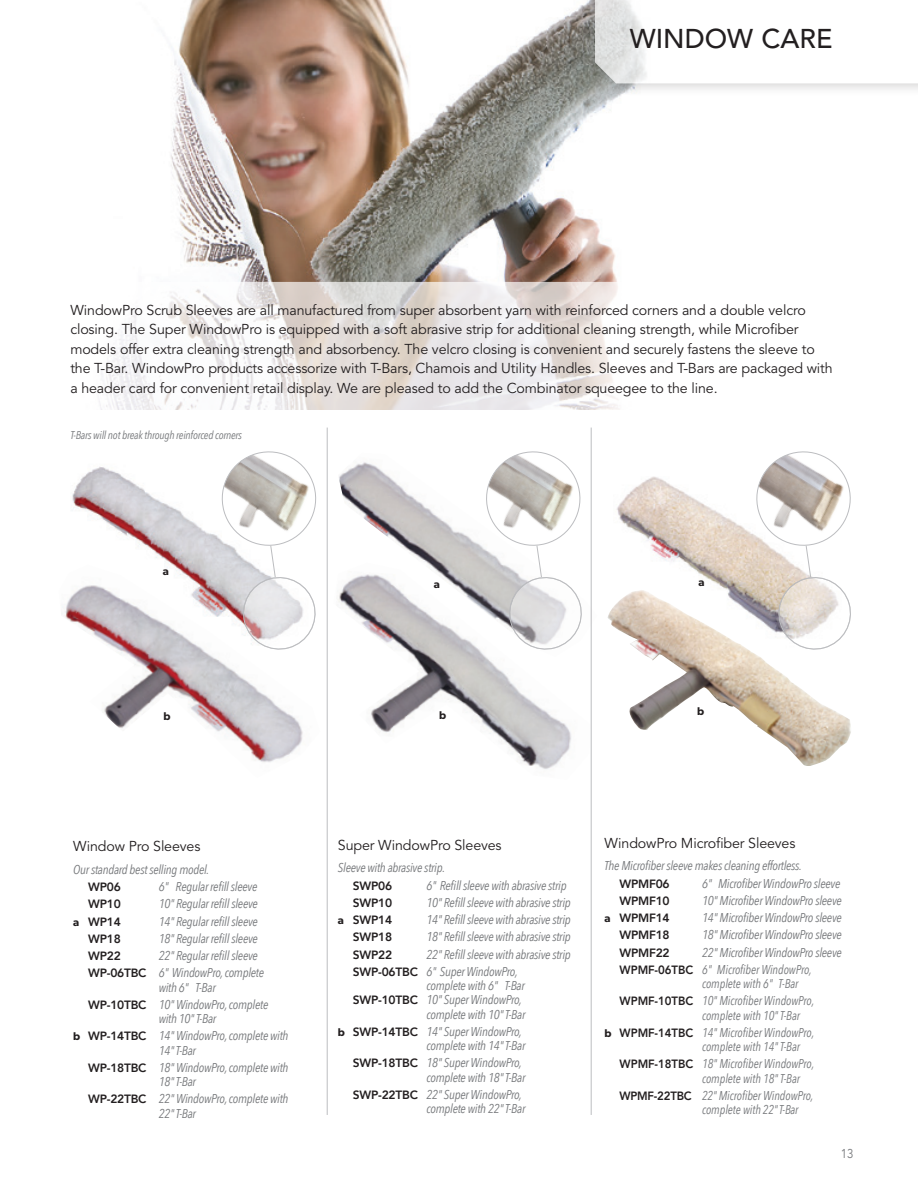
<style>
.page{position:relative;width:918px;height:1188px;background:#fff}
.page>*{position:absolute;margin:0;border:0;box-sizing:border-box;transform-origin:0 0}
.page_heading{font:500 27px "Avenir";color:#231f20}
.product_overview{font:14.25px/19.5px "Avenir";letter-spacing:-.01em;color:#231f20}
.product_name{font:14.25px "Avenir";letter-spacing:-.01em;color:#231f20}
.body_text_letter_ind{font:italic 12.75px/14.2px "Avenir Next Condensed";letter-spacing:-.02em;color:#76787b}
.body_text_letter_ind-2{font:italic 12.75px/14.2px "Avenir Next Condensed";letter-spacing:-.02em;color:#76787b;scale:.95 1}
.product_description{font:italic 12.75px "Avenir Next Condensed";letter-spacing:-.02em;color:#76787b}
.t1{font:12.75px "Avenir";color:#76787b;scale:.9 1}
.body_text_letter_ind-3{font:800 12px "Avenir";letter-spacing:-.02em;color:#231f20}
.product_description-2{font:italic 11.25px "Avenir Next Condensed";letter-spacing:-.02em;color:#76787b}
.t2{font:600 11.25px "Gibson";color:#231f20}
.s1{font-family:"Gibson";font-weight:600;font-size:11.25px}
.s2{font-family:"Avenir";font-weight:800;font-style:normal;font-size:12px;color:#231f20}
.s3{font-family:"Gibson";font-weight:600;font-style:normal;font-size:11.25px;color:#231f20}
</style>
<div class="page">
<img style="left:72px;top:467px;width:145px;height:96px">
<svg style="left:170px;top:563px;width:157px;height:219px"></svg>
<img style="left:62px;top:565px;width:258px;height:213px">
<img style="left:371px;top:657px;width:200px;height:113px">
<img style="left:338px;top:453px;width:253px;height:204px">
<img style="left:616px;top:477px;width:136px;height:113px">
<img style="left:608px;top:590px;width:243px;height:176px">
<svg style="left:217px;top:451px;width:104px;height:202px"></svg>
<svg style="left:481px;top:451px;width:104px;height:202px"></svg>
<svg style="left:752px;top:451px;width:99px;height:202px"></svg>
<img style="left:170px;top:0;width:450px;height:282px">
<svg style="left:99px;top:282px;width:519px;height:128px"></svg>
<div style="left:585px;top:0;width:333px;height:96px;background:#231f20;opacity:.3"></div>
<svg style="left:595px;top:0;width:323px;height:83px"></svg>
<hr style="left:327px;top:428px;width:1px;height:687px;background:#bcbdc0">
<hr style="left:591px;top:428px;width:1px;height:687px;background:#bcbdc0">
<p class="page_heading" style="left:630px;top:23px;width:204px">WINDOW CARE</p>
<p class="product_overview" style="left:70px;top:300px;width:764px">WindowPro Scrub Sleeves are all manufactured from super absorbent yarn with reinforced corners and a double velcro closing. The Super WindowPro is equipped with a soft abrasive strip for additional cleaning strength, while Microfiber models offer extra cleaning strength and absorbency. The velcro closing is convenient and securely fastens the sleeve to the T-Bar. WindowPro products accessorize with T-Bars, Chamois and Utility Handles. Sleeves and T-Bars are packaged with a header card for convenient retail display. We are pleased to add the Combinator squeegee to the line.</p>
<p class="product_description-2" style="left:70px;top:428px;width:173px">T-Bars will not break through reinforced corners</p>
<p class="t2" style="left:163px;top:565px;width:8px">a</p>
<p class="t2" style="left:164px;top:710px;width:9px">b</p>
<p class="product_name" style="left:73px;top:838px;width:129px">Window Pro Sleeves</p>
<p class="product_description" style="left:73px;top:862px;width:138px">Our standard best selling model.</p>
<p class="body_text_letter_ind-3" style="left:88px;top:876px;width:34px">WP06</p>
<p class="body_text_letter_ind" style="left:159px;top:879px;width:100px">6" Regular refill sleeve</p>
<p class="body_text_letter_ind-3" style="left:88px;top:893px;width:34px">WP10</p>
<p class="body_text_letter_ind" style="left:159px;top:897px;width:101px">10" Regular refill sleeve</p>
<p class="body_text_letter_ind-3" style="left:73px;top:910px;width:49px"><span class="s1">a</span> WP14</p>
<p class="body_text_letter_ind" style="left:159px;top:914px;width:101px">14" Regular refill sleeve</p>
<p class="body_text_letter_ind-3" style="left:88px;top:928px;width:34px">WP18</p>
<p class="body_text_letter_ind" style="left:159px;top:931px;width:101px">18" Regular refill sleeve</p>
<p class="body_text_letter_ind-3" style="left:88px;top:945px;width:34px">WP22</p>
<p class="body_text_letter_ind" style="left:159px;top:948px;width:101px">22" Regular refill sleeve</p>
<p class="body_text_letter_ind" style="left:159px;top:966px;width:107px;text-indent:-70px"><span class="s2">WP-06TBC</span> 6" WindowPro, complete with 6" T-Bar</p>
<p class="body_text_letter_ind" style="left:159px;top:997px;width:111px;text-indent:-70px"><span class="s2">WP-10TBC</span> 10" WindowPro, complete with 10" T-Bar</p>
<p class="body_text_letter_ind" style="left:73px;top:1029px;width:217px;text-align:center"><span class="s3">b</span> <span class="s2">WP-14TBC</span> 14" WindowPro, complete with<br>14" T-Bar</p>
<p class="body_text_letter_ind" style="left:159px;top:1060px;width:131px;text-indent:-70px"><span class="s2">WP-18TBC</span> 18" WindowPro, complete with<br>18" T-Bar</p>
<p class="body_text_letter_ind" style="left:159px;top:1092px;width:131px;text-indent:-70px"><span class="s2">WP-22TBC</span> 22" WindowPro, complete with<br>22" T-Bar</p>
<p class="t2" style="left:434px;top:577px;width:8px">a</p>
<p class="t2" style="left:699px;top:575px;width:8px">a</p>
<p class="t2" style="left:439px;top:708px;width:9px">b</p>
<p class="t2" style="left:697px;top:705px;width:9px">b</p>
<p class="product_name" style="left:338px;top:837px;width:165px">Super WindowPro Sleeves</p>
<p class="product_description" style="left:338px;top:860px;width:109px">Sleeve with abrasive strip.</p>
<p class="body_text_letter_ind-3" style="left:353px;top:874px;width:41px">SWP06</p>
<p class="body_text_letter_ind" style="left:426px;top:878px;width:142px">6" Refill sleeve with abrasive strip</p>
<p class="body_text_letter_ind-3" style="left:353px;top:892px;width:41px">SWP10</p>
<p class="body_text_letter_ind" style="left:426px;top:895px;width:146px">10" Refill sleeve with abrasive strip</p>
<p class="body_text_letter_ind-3" style="left:338px;top:909px;width:56px"><span class="s1">a</span> SWP14</p>
<p class="body_text_letter_ind" style="left:426px;top:912px;width:146px">14" Refill sleeve with abrasive strip</p>
<p class="body_text_letter_ind-3" style="left:353px;top:926px;width:41px">SWP18</p>
<p class="body_text_letter_ind" style="left:426px;top:930px;width:146px">18" Refill sleeve with abrasive strip</p>
<p class="body_text_letter_ind-3" style="left:353px;top:943px;width:41px">SWP22</p>
<p class="body_text_letter_ind" style="left:426px;top:947px;width:146px">22" Refill sleeve with abrasive strip</p>
<p class="body_text_letter_ind" style="left:353px;top:964px;width:166px"><span class="s2">SWP-06TBC</span> 6" Super WindowPro,</p>
<p class="body_text_letter_ind" style="left:426px;top:978px;width:100px">complete with 6" T-Bar</p>
<p class="body_text_letter_ind" style="left:353px;top:993px;width:171px"><span class="s2">SWP-10TBC</span> 10" Super WindowPro,</p>
<p class="body_text_letter_ind" style="left:426px;top:1007px;width:100px">complete with 10" T-Bar</p>
<p class="body_text_letter_ind" style="left:338px;top:1024px;width:189px;text-align:right"><span class="s3">b</span> <span class="s2">SWP-14TBC</span> 14" Super WindowPro, complete with 14" T-Bar</p>
<p class="body_text_letter_ind" style="left:353px;top:1056px;width:174px;text-align:right"><span class="s2">SWP-18TBC</span> 18" Super WindowPro, complete with 18" T-Bar</p>
<p class="body_text_letter_ind" style="left:353px;top:1087px;width:174px;text-align:right"><span class="s2">SWP-22TBC</span> 22" Super WindowPro, complete with 22" T-Bar</p>
<p class="product_name" style="left:605px;top:835px;width:192px">WindowPro Microfiber Sleeves</p>
<p class="product_description" style="left:605px;top:858px;width:199px">The Microfiber sleeve makes cleaning effortless.</p>
<p class="body_text_letter_ind-3" style="left:620px;top:872px;width:52px">WPMF06</p>
<p class="body_text_letter_ind" style="left:702px;top:876px;width:140px">6" Microfiber WindowPro sleeve</p>
<p class="body_text_letter_ind-3" style="left:620px;top:890px;width:52px">WPMF10</p>
<p class="body_text_letter_ind" style="left:702px;top:893px;width:141px">10" Microfiber WindowPro sleeve</p>
<p class="body_text_letter_ind-3" style="left:605px;top:907px;width:67px"><span class="s1">a</span> WPMF14</p>
<p class="body_text_letter_ind" style="left:702px;top:911px;width:141px">14" Microfiber WindowPro sleeve</p>
<p class="body_text_letter_ind-3" style="left:620px;top:924px;width:52px">WPMF18</p>
<p class="body_text_letter_ind" style="left:702px;top:928px;width:141px">18" Microfiber WindowPro sleeve</p>
<p class="body_text_letter_ind-3" style="left:620px;top:941px;width:52px">WPMF22</p>
<p class="body_text_letter_ind" style="left:702px;top:945px;width:141px">22" Microfiber WindowPro sleeve</p>
<p class="body_text_letter_ind-2" style="left:702px;top:962px;width:117px;text-indent:-82px"><span class="s2">WPMF-06TBC</span> 6" Microfiber WindowPro, complete with 6" T-Bar</p>
<p class="body_text_letter_ind-2" style="left:702px;top:994px;width:120px;text-indent:-82px"><span class="s2">WPMF-10TBC</span> 10" Microfiber WindowPro, complete with 10" T-Bar</p>
<p class="body_text_letter_ind-2" style="left:702px;top:1025px;width:120px;text-indent:-97px"><span class="s3">b</span> <span class="s2">WPMF-14TBC</span> 14" Microfiber WindowPro, complete with 14" T-Bar</p>
<p class="body_text_letter_ind-2" style="left:702px;top:1057px;width:120px;text-indent:-82px"><span class="s2">WPMF-18TBC</span> 18" Microfiber WindowPro, complete with 18" T-Bar</p>
<p class="body_text_letter_ind-2" style="left:702px;top:1088px;width:119px;text-indent:-82px"><span class="s2">WPMF-22TBC</span> 22" Microfiber WindowPro, complete with 22" T-Bar</p>
<p class="t1" style="left:841px;top:1146px;width:16px">13</p>
</div>
